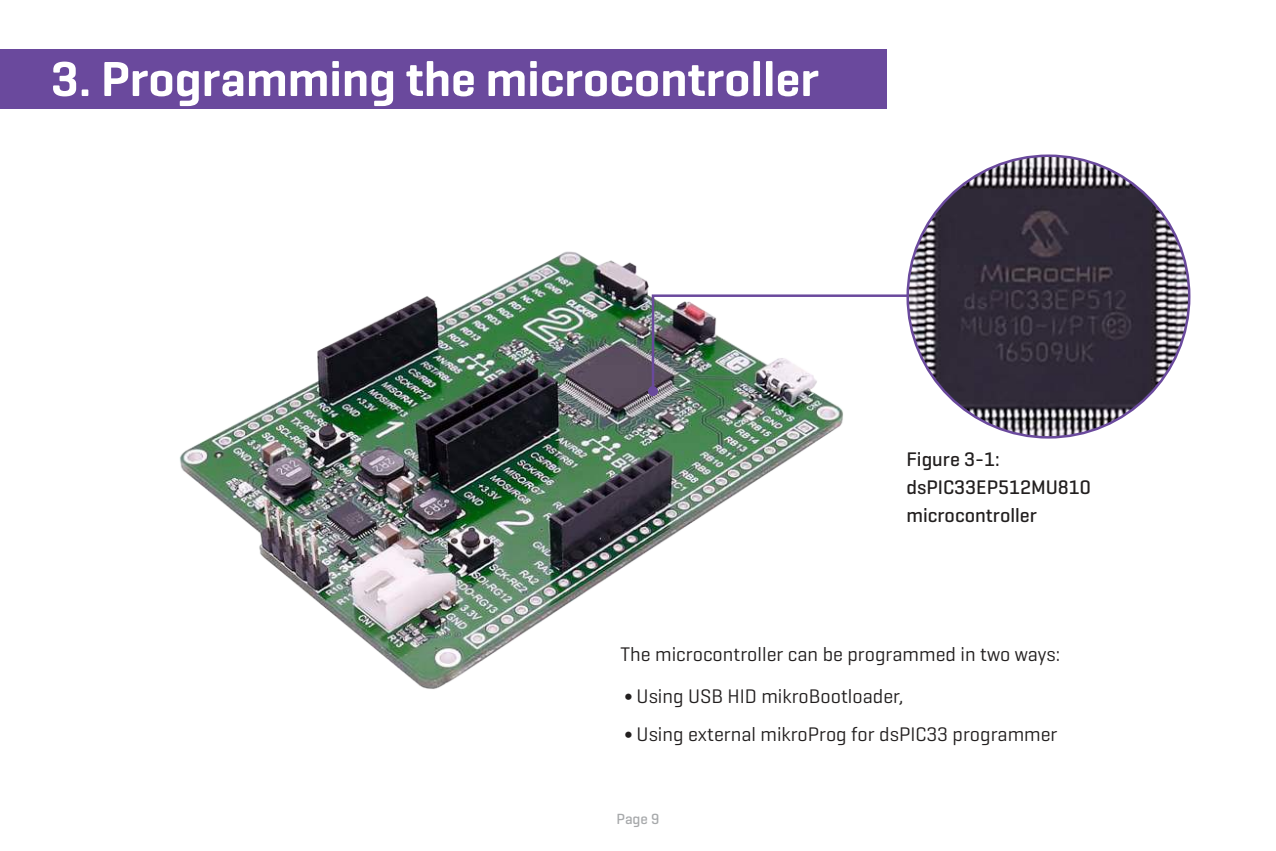
<style>
.page{position:relative;width:1276px;height:851px;background:#fff}
.page>*{position:absolute;margin:0;border:0;box-sizing:border-box;transform-origin:0 0}
.t1{font:600 50px "Geogrotesque";color:#fff}
.t2{font:20px/37.5px "Geogrotesque";color:#221f1f}
.t3{font:500 20px/27.5px "Geogrotesque";color:#221f1f}
.t4{font:500 15px "Geogrotesque";color:#a7a9ab}
.s1{font-weight:300}
</style>
<div class="page">
<img style="left:0;top:49px;width:1053px;height:640px">
<div style="left:0;top:50px;width:886px;height:59px;background:#6a499d"></div>
<img style="left:650px;top:293px;width:257px;height:100px">
<div style="left:648px;top:386px;width:10px;height:10px;background:#6a499d;border-radius:50%"></div>
<svg style="left:907px;top:156px;width:282px;height:281px"></svg>
<h1 class="t1" style="left:51px;top:61px;width:769px">3. Programming the microcontroller</h1>
<p class="t3" style="left:906px;top:447px;width:186px">Figure 3-1: dsPIC33EP512MU810 microcontroller</p>
<p class="t2" style="left:620px;top:637px;width:441px">The microcontroller can be programmed in two ways:</p>
<p class="t2" style="left:625px;top:679px;width:434px"><span class="s1">∫</span> Using USB HID mikroBootloader,<br><span class="s1">∫</span> Using external mikroProg for dsPIC33 programmer</p>
<p class="t4" style="left:616px;top:813px;width:44px">Page 9</p>
</div>
